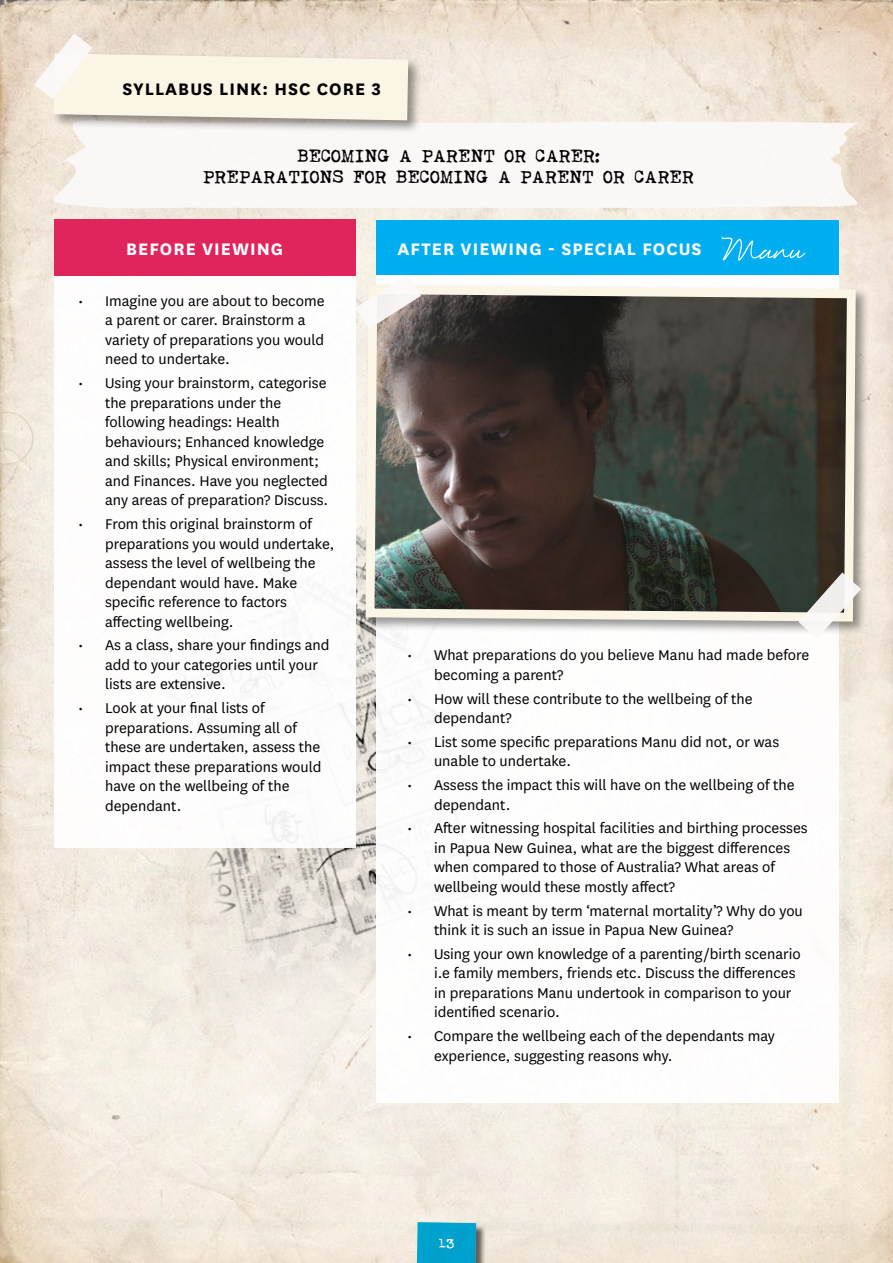
<style>
.page{position:relative;width:893px;height:1263px;background:#fff}
.page>*{position:absolute;margin:0;border:0;box-sizing:border-box;transform-origin:0 0}
.t1{font:54px "Eye Catching Pro";color:#fff}
.t2{font:700 19.5px "National";letter-spacing:.05em;color:#fff}
.t3{font:700 19.5px "National";letter-spacing:.05em;color:#000}
.t4{font:18px "My Underwood";color:#000}
.t5{font:16.5px/19.5px "National";color:#000}
.t6{font:13.5px "My Underwood";color:#fff}
</style>
<div class="page">
<img style="left:0;top:0;width:893px;height:1262px">
<div style="left:418px;top:1224px;width:69px;height:39px;background:#000;opacity:.59"></div>
<div style="left:417px;top:1222px;width:59px;height:41px;background:#00a2cd"></div>
<img style="left:113px;top:503px;width:263px;height:516px">
<svg style="left:52px;top:120px;width:807px;height:89px;fill:#faf8f6"></svg>
<div style="left:52px;top:52px;width:370px;height:82px;background:#000;opacity:.41"></div>
<svg style="left:34px;top:33px;width:374px;height:87px;background:#f3ebdd"></svg>
<div style="left:54px;top:220px;width:301px;height:627px;background:#fff"></div>
<div style="left:54px;top:220px;width:301px;height:56px;background:#e0255d"></div>
<div style="left:376px;top:220px;width:463px;height:883px;background:#fff"></div>
<div style="left:376px;top:220px;width:463px;height:55px;background:#00aeef"></div>
<div style="left:364px;top:283px;width:506px;height:353px;background:#000;opacity:.41"></div>
<svg style="left:361px;top:281px;width:499px;height:345px;background:#54504a"></svg>
<svg style="left:355px;top:275px;width:66px;height:54px"></svg>
<svg style="left:798px;top:572px;width:63px;height:67px"></svg>
<p class="t3" style="left:123px;top:75px;width:207px">SYLLABUS LINK: HSC CORE</p>
<p class="t3" style="left:372px;top:75px;width:11px">3</p>
<p class="t4" style="left:297px;top:145px;width:25px">BECOMING</p>
<p class="t4" style="left:399px;top:145px;width:36px">A PARENT</p>
<p class="t4" style="left:504px;top:145px;width:44px">OR CARER</p>
<p class="t4" style="left:595px;top:145px;width:6px">:</p>
<p class="t4" style="left:203px;top:166px;width:25px">PREPARATIONS</p>
<p class="t4" style="left:353px;top:166px;width:12px">FOR</p>
<p class="t4" style="left:396px;top:166px;width:13px">BECOMING</p>
<p class="t4" style="left:498px;top:166px;width:36px">A PARENT</p>
<p class="t4" style="left:603px;top:166px;width:44px">OR CARER</p>
<p class="t2" style="left:126px;top:235px;width:158px">BEFORE VIEWING</p>
<p class="t2" style="left:398px;top:235px;width:304px">AFTER VIEWING - SPECIAL FOCUS</p>
<h1 class="t1" style="left:722px;top:229px;width:82px;rotate:-1deg">Manu</h1>
<p class="t5" style="left:105px;top:290px;width:221px;text-indent:-27px">• Imagine you are about to become a parent or carer. Brainstorm a variety of preparations you would need to undertake.</p>
<p class="t5" style="left:105px;top:373px;width:225px;text-indent:-27px">• Using your brainstorm, categorise the preparations under the following headings: Health behaviours; Enhanced knowledge and skills; Physical environment; and Finances. Have you neglected any areas of preparation? Discuss.</p>
<p class="t5" style="left:105px;top:513px;width:231px;text-indent:-27px">• From this original brainstorm of preparations you would undertake, assess the level of wellbeing the dependant would have. Make specific reference to factors affecting wellbeing.</p>
<p class="t5" style="left:105px;top:635px;width:226px;text-indent:-27px">• As a class, share your findings and add to your categories until your lists are extensive.</p>
<p class="t5" style="left:105px;top:697px;width:218px;text-indent:-27px">• Look at your final lists of preparations. Assuming all of these are undertaken, assess the impact these preparations would have on the wellbeing of the dependant.</p>
<p class="t5" style="left:434px;top:645px;width:377px;text-indent:-27px">• What preparations do you believe Manu had made before becoming a parent?</p>
<p class="t5" style="left:434px;top:688px;width:320px;text-indent:-27px">• How will these contribute to the wellbeing of the dependant?</p>
<p class="t5" style="left:434px;top:731px;width:347px;text-indent:-27px">• List some specific preparations Manu did not, or was unable to undertake.</p>
<p class="t5" style="left:434px;top:774px;width:362px;text-indent:-27px">• Assess the impact this will have on the wellbeing of the dependant.</p>
<p class="t5" style="left:434px;top:818px;width:375px;text-indent:-27px">• After witnessing hospital facilities and birthing processes in Papua New Guinea, what are the biggest differences when compared to those of Australia? What areas of wellbeing would these mostly affect?</p>
<p class="t5" style="left:434px;top:900px;width:370px;text-indent:-27px">• What is meant by term ‘maternal mortality’? Why do you think it is such an issue in Papua New Guinea?</p>
<p class="t5" style="left:434px;top:943px;width:368px;text-indent:-27px">• Using your own knowledge of a parenting/birth scenario i.e family members, friends etc. Discuss the differences in preparations Manu undertook in comparison to your identified scenario.</p>
<p class="t5" style="left:434px;top:1026px;width:342px;text-indent:-27px">• Compare the wellbeing each of the dependants may experience, suggesting reasons why.</p>
<p class="t6" style="left:439px;top:1235px;width:17px">13</p>
</div>
